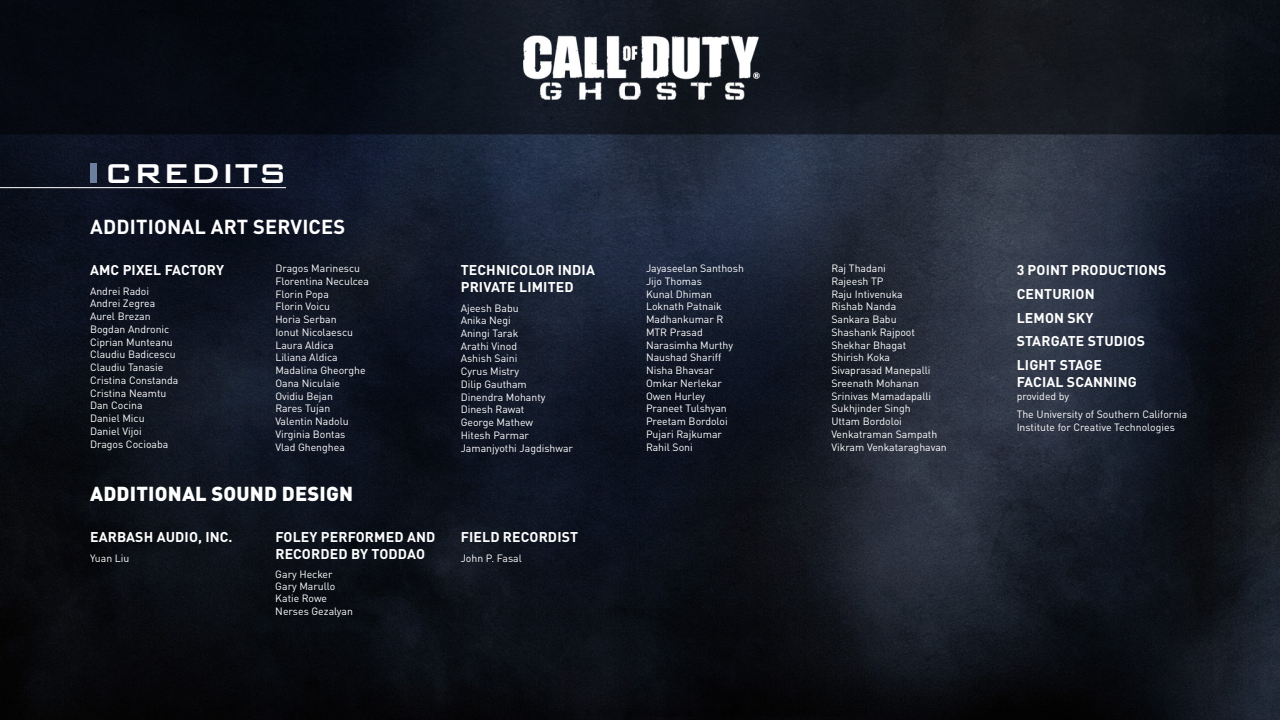
<style>
.page{position:relative;width:1280px;height:720px;background:#fff}
.page>*{position:absolute;margin:0;border:0;box-sizing:border-box;transform-origin:0 0}
.t1{font:500 36.5px "Bank Gothic BT";color:#fff}
.t2{font:700 20px "DINOT";letter-spacing:.01em;color:#fff}
.t3{font:900 20px "DINOT";letter-spacing:.01em;color:#fff}
.t4{font:700 14px/23.8px "DINOT";letter-spacing:.01em;color:#fff}
.t5{font:10.5px/12.7px "DINOT";color:#fff}
</style>
<div class="page">
<img style="left:0;top:0;width:1280px;height:720px">
<div style="left:90px;top:164px;width:6px;height:19px;background:#6b7f9f"></div>
<hr style="left:0;top:187px;width:286px;height:1px;background:#fff">
<h1 class="t1" style="left:104px;top:153px;width:185px">CREDITS</h1>
<h2 class="t2" style="left:90px;top:213px;width:257px">ADDITIONAL ART SERVICES</h2>
<h3 class="t4" style="left:90px;top:258px;width:136px">AMC PIXEL FACTORY</h3>
<p class="t5" style="left:90px;top:284px;width:90px">Andrei Radoi<br>Andrei Zegrea<br>Aurel Brezan<br>Bogdan Andronic<br>Ciprian Munteanu<br>Claudiu Badicescu<br>Claudiu Tanasie<br>Cristina Constanda<br>Cristina Neamtu<br>Dan Cocina<br>Daniel Micu<br>Daniel Vijoi<br>Dragos Cocioaba</p>
<p class="t5" style="left:275px;top:262px;width:95px">Dragos Marinescu<br>Florentina Neculcea<br>Florin Popa<br>Florin Voicu<br>Horia Serban<br>Ionut Nicolaescu<br>Laura Aldica<br>Liliana Aldica<br>Madalina Gheorghe<br>Oana Niculaie<br>Ovidiu Bejan<br>Rares Tujan<br>Valentin Nadolu<br>Virginia Bontas<br>Vlad Ghenghea</p>
<h3 class="t4" style="left:461px;top:261px;width:136px;line-height:16.8px">TECHNICOLOR INDIA<br>PRIVATE LIMITED</h3>
<p class="t5" style="left:461px;top:301px;width:114px">Ajeesh Babu<br>Anika Negi<br>Aningi Tarak<br>Arathi Vinod<br>Ashish Saini<br>Cyrus Mistry<br>Dilip Gautham<br>Dinendra Mohanty<br>Dinesh Rawat<br>George Mathew<br>Hitesh Parmar<br>Jamanjyothi Jagdishwar</p>
<h2 class="t3" style="left:90px;top:480px;width:265px">ADDITIONAL SOUND DESIGN</h2>
<h3 class="t4" style="left:90px;top:525px;width:144px">EARBASH AUDIO, INC.</h3>
<p class="t5" style="left:90px;top:552px;width:41px">Yuan Liu</p>
<h3 class="t4" style="left:275px;top:528px;width:161px;line-height:16.8px">FOLEY PERFORMED AND<br>RECORDED BY TODDAO</h3>
<p class="t5" style="left:275px;top:568px;width:79px;line-height:12.2px">Gary Hecker<br>Gary Marullo<br>Katie Rowe<br>Nerses Gezalyan</p>
<h3 class="t4" style="left:461px;top:525px;width:119px">FIELD RECORDIST</h3>
<p class="t5" style="left:461px;top:552px;width:63px">John P. Fasal</p>
<p class="t5" style="left:646px;top:262px;width:99px">Jayaseelan Santhosh<br>Jijo Thomas<br>Kunal Dhiman<br>Loknath Patnaik<br>Madhankumar R<br>MTR Prasad<br>Narasimha Murthy<br>Naushad Shariff<br>Nisha Bhavsar<br>Omkar Nerlekar<br>Owen Hurley<br>Praneet Tulshyan<br>Preetam Bordoloi<br>Pujari Rajkumar<br>Rahil Soni</p>
<p class="t5" style="left:831px;top:262px;width:117px">Raj Thadani<br>Rajeesh TP<br>Raju Intivenuka<br>Rishab Nanda<br>Sankara Babu<br>Shashank Rajpoot<br>Shekhar Bhagat<br>Shirish Koka<br>Sivaprasad Manepalli<br>Sreenath Mohanan<br>Srinivas Mamadapalli<br>Sukhjinder Singh<br>Uttam Bordoloi<br>Venkatraman Sampath<br>Vikram Venkataraghavan</p>
<h3 class="t4" style="left:1017px;top:258px;width:151px">3 POINT PRODUCTIONS<br>CENTURION<br>LEMON SKY<br>STARGATE STUDIOS<br>LIGHT STAGE</h3>
<h3 class="t4" style="left:1017px;top:370px;width:122px">FACIAL SCANNING</h3>
<p class="t5" style="left:1017px;top:386px;width:172px;line-height:18.8px">provided by<br>The University of Southern California</p>
<p class="t5" style="left:1017px;top:421px;width:160px">Institute for Creative Technologies</p>
</div>
